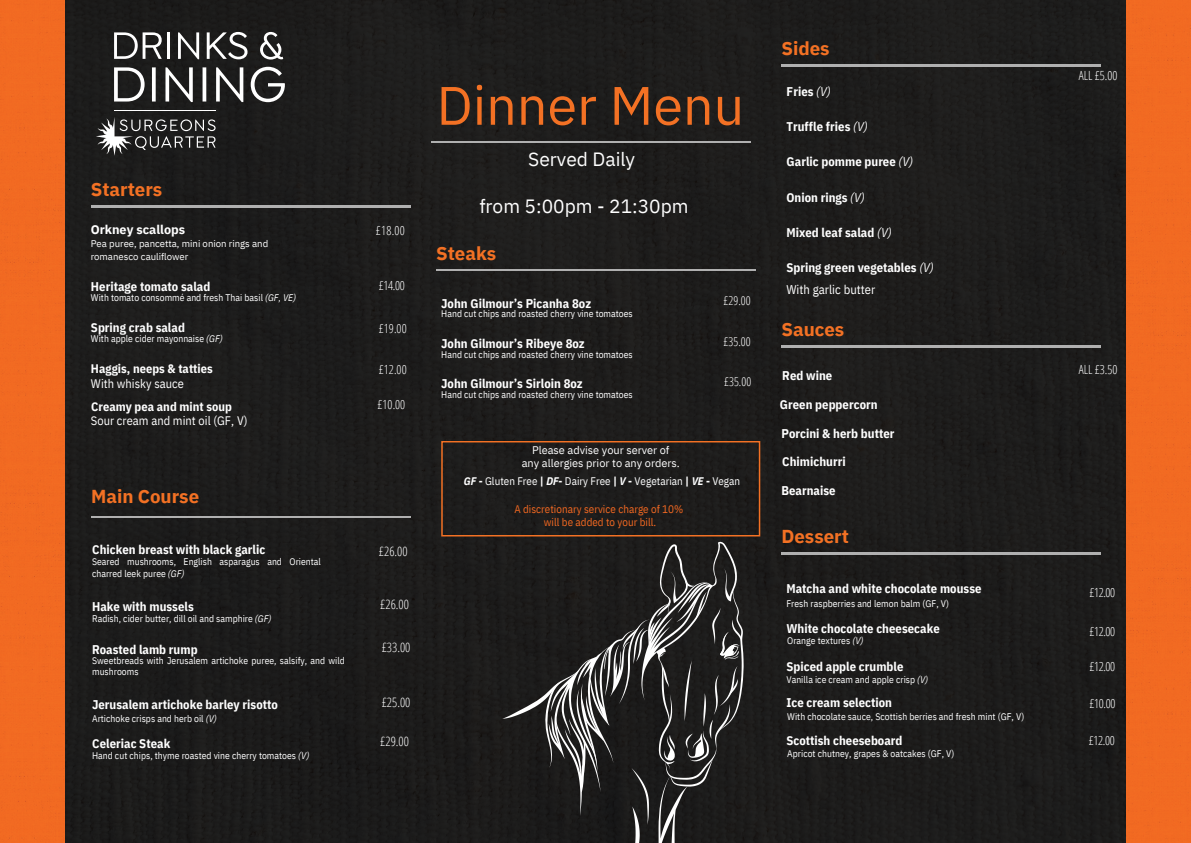
<style>
.page{position:relative;width:1191px;height:843px;background:#fff}
.page>*{position:absolute;margin:0;border:0;box-sizing:border-box;transform-origin:0 0}
.t1{font:54px "IBM Plex Sans";color:#f37124}
.t2{font:19.2px "IBM Plex Sans";color:#fff}
.t3{font:700 18.7px "IBM Plex Sans";color:#f37124}
.t4{font:300 13px "Open Sans Condensed";color:#fff}
.t5{font:700 12.6px "IBM Plex Sans Cond";letter-spacing:.005em;color:#fff}
.t6{font:300 12.6px "Open Sans Condensed";color:#fff}
.t7{font:12.6px "IBM Plex Sans Cond";letter-spacing:.005em;color:#fff}
.t8{font:700 12.6px "IBM Plex Sans";color:#fff}
.t9{font:700 12.4px "IBM Plex Sans Cond";letter-spacing:.005em;color:#fff}
.t10{font:12.4px "IBM Plex Sans Cond";letter-spacing:.005em;color:#fff}
.t11{font:300 12.3px "Open Sans Condensed";color:#fff}
.t12{font:11px/12.8px "IBM Plex Sans Cond";color:#f26821;text-align:center}
.t13{font:11px/12.8px "IBM Plex Sans";color:#fff;text-align:center}
.t14{font:11px "IBM Plex Sans Cond";color:#fff}
.t15{font:9.6px/11.3px "IBM Plex Sans Cond";letter-spacing:.005em;color:#fff}
.t16{font:9.6px/12.8px "IBM Plex Sans";color:#fff}
.s1{font-style:italic}
.s2{font-weight:700;font-style:italic}
.s3{font-weight:700}
.s4{font-weight:400;font-style:italic}
</style>
<div class="page">
<div style="left:65px;top:0;width:1061px;height:842px;background:#1d1c1b"></div>
<hr style="left:91px;top:206px;width:319px;height:1px;background:#b0b0b0">
<hr style="left:91px;top:516px;width:319px;height:1px;background:#b0b0b0">
<hr style="left:431px;top:141px;width:319px;height:2px;background:#b0b0b0">
<hr style="left:436px;top:269px;width:319px;height:2px;background:#b0b0b0">
<hr style="left:781px;top:64px;width:319px;height:2px;background:#b0b0b0">
<hr style="left:781px;top:345px;width:319px;height:2px;background:#b0b0b0">
<hr style="left:781px;top:552px;width:319px;height:2px;background:#b0b0b0">
<div style="left:0;top:0;width:65px;height:842px;background:#f16a22"></div>
<div style="left:1126px;top:0;width:64px;height:842px;background:#f16a22"></div>
<svg style="left:441px;top:441px;width:319px;height:401px;background:#292726"></svg>
<hr style="left:114px;top:110px;width:101px;height:1px;background:#fff">
<svg style="left:96px;top:117px;width:119px;height:39px;background:#484747"></svg>
<svg style="left:114px;top:32px;width:48px;height:27px"></svg>
<hr style="left:167px;top:32px;width:3px;height:27px;background:#fff">
<svg style="left:178px;top:32px;width:21px;height:27px"></svg>
<svg style="left:207px;top:32px;width:40px;height:27px"></svg>
<svg style="left:260px;top:32px;width:23px;height:28px"></svg>
<svg style="left:114px;top:67px;width:31px;height:34px"></svg>
<svg style="left:152px;top:67px;width:4px;height:34px"></svg>
<svg style="left:165px;top:67px;width:28px;height:35px"></svg>
<svg style="left:202px;top:67px;width:4px;height:34px"></svg>
<svg style="left:216px;top:67px;width:27px;height:35px"></svg>
<svg style="left:251px;top:67px;width:34px;height:35px"></svg>
<h3 class="t3" style="left:91px;top:177px;width:73px">Starters</h3>
<h3 class="t8" style="left:91px;top:221px;width:96px">Orkney scallops</h3>
<h3 class="t6" style="left:376px;top:221px;width:31px">£18.00</h3>
<p class="t16" style="left:91px;top:237px;width:179px">Pea puree, pancetta, mini onion rings and romanesco cauliflower</p>
<h3 class="t5" style="left:91px;top:277px;width:121px">Heritage tomato salad</h3>
<p class="t15" style="left:91px;top:292px;width:207px">With tomato consommé and fresh Thai basil <span class="s1">(GF, VE)</span></p>
<h3 class="t5" style="left:91px;top:319px;width:95px">Spring crab salad</h3>
<p class="t15" style="left:91px;top:333px;width:133px">With apple cider mayonnaise <span class="s1">(GF)</span></p>
<p class="t9" style="left:91px;top:360px;width:123px">Haggis, neeps &amp; tatties</p>
<p class="t9" style="left:91px;top:398px;width:142px">Creamy pea and mint soup</p>
<p class="t10" style="left:91px;top:375px;width:95px">With whisky sauce</p>
<p class="t10" style="left:91px;top:412px;width:158px">Sour cream and mint oil (GF, V)</p>
<h3 class="t3" style="left:91px;top:483px;width:109px">Main Course</h3>
<h3 class="t5" style="left:92px;top:541px;width:174px">Chicken breast with black garlic</h3>
<p class="t15" style="left:92px;top:556px;width:230px">Seared mushrooms, English asparagus and Oriental charred leek puree <span class="s1">(GF)</span></p>
<h3 class="t5" style="left:92px;top:597px;width:103px">Hake with mussels</h3>
<h3 class="t5" style="left:92px;top:640px;width:107px">Roasted lamb rump</h3>
<p class="t15" style="left:92px;top:612px;width:181px">Radish, cider butter, dill oil and samphire <span class="s1">(GF)</span></p>
<p class="t15" style="left:92px;top:654px;width:254px">Sweetbreads with Jerusalem artichoke puree, salsify, and wild mushrooms</p>
<h3 class="t5" style="left:92px;top:696px;width:187px">Jerusalem artichoke barley risotto</h3>
<p class="t15" style="left:92px;top:712px;width:126px">Artichoke crisps and herb oil <span class="s1">(V)</span></p>
<h3 class="t5" style="left:92px;top:734px;width:79px">Celeriac Steak</h3>
<p class="t15" style="left:92px;top:750px;width:219px">Hand cut chips, thyme roasted vine cherry tomatoes <span class="s1">(V)</span></p>
<h3 class="t6" style="left:379px;top:276px;width:27px">£14.00</h3>
<h3 class="t6" style="left:379px;top:319px;width:29px">£19.00</h3>
<h3 class="t6" style="left:379px;top:360px;width:29px">£12.00</h3>
<h3 class="t6" style="left:377px;top:396px;width:29px">£10.00</h3>
<h3 class="t4" style="left:379px;top:542px;width:30px">£26.00</h3>
<h3 class="t4" style="left:380px;top:595px;width:30px">£26.00</h3>
<h3 class="t4" style="left:381px;top:637px;width:30px">£33.00</h3>
<h3 class="t4" style="left:381px;top:692px;width:30px">£25.00</h3>
<h3 class="t4" style="left:380px;top:732px;width:30px">£29.00</h3>
<h1 class="t1" style="left:436px;top:69px;width:309px">Dinner Menu</h1>
<h2 class="t2" style="left:528px;top:146px;width:108px">Served Daily</h2>
<h2 class="t2" style="left:479px;top:194px;width:211px">from 5:00pm - 21:30pm</h2>
<h3 class="t3" style="left:436px;top:240px;width:62px">Steaks</h3>
<h3 class="t5" style="left:441px;top:295px;width:151px">John Gilmour’s Picanha 8oz</h3>
<p class="t15" style="left:441px;top:307px;width:193px">Hand cut chips and roasted cherry vine tomatoes</p>
<p class="t15" style="left:441px;top:348px;width:193px">Hand cut chips and roasted cherry vine tomatoes</p>
<p class="t15" style="left:441px;top:388px;width:193px">Hand cut chips and roasted cherry vine tomatoes</p>
<h3 class="t5" style="left:441px;top:335px;width:145px">John Gilmour’s Ribeye 8oz</h3>
<h3 class="t5" style="left:441px;top:375px;width:143px">John Gilmour’s Sirloin 8oz</h3>
<p class="t13" style="left:521px;top:443px;width:160px">Please advise your server of<br>any allergies prior to any orders.</p>
<p class="t11" style="left:723px;top:292px;width:29px">£29.00</p>
<p class="t11" style="left:723px;top:333px;width:29px">£35.00</p>
<p class="t11" style="left:724px;top:372px;width:29px">£35.00</p>
<p class="t14" style="left:464px;top:473px;width:278px"><span class="s2">GF</span> <span class="s3">-</span> Gluten Free <span class="s3">|</span> <span class="s2">DF</span><span class="s3">-</span> Dairy Free <span class="s3">|</span> <span class="s2">V</span> <span class="s3">-</span> Vegetarian <span class="s3">|</span> <span class="s2">VE</span> <span class="s3">-</span> Vegan</p>
<p class="t12" style="left:514px;top:502px;width:171px">A discretionary service charge of 10% will be added to your bill.</p>
<h3 class="t3" style="left:781px;top:36px;width:50px">Sides</h3>
<h3 class="t5" style="left:786px;top:83px;width:45px">Fries <span class="s4">(V)</span></h3>
<h3 class="t5" style="left:786px;top:118px;width:83px">Truffle fries <span class="s4">(V)</span></h3>
<h3 class="t5" style="left:786px;top:153px;width:128px">Garlic pomme puree <span class="s4">(V)</span></h3>
<h3 class="t5" style="left:786px;top:188px;width:80px">Onion rings <span class="s4">(V)</span></h3>
<h3 class="t5" style="left:786px;top:224px;width:107px">Mixed leaf salad <span class="s4">(V)</span></h3>
<h3 class="t5" style="left:786px;top:259px;width:149px">Spring green vegetables <span class="s4">(V)</span></h3>
<h3 class="t7" style="left:786px;top:281px;width:90px">With garlic butter</h3>
<h3 class="t3" style="left:781px;top:317px;width:64px">Sauces</h3>
<h3 class="t5" style="left:782px;top:366px;width:51px">Red wine</h3>
<h3 class="t5" style="left:779px;top:395px;width:99px">Green peppercorn</h3>
<h3 class="t5" style="left:781px;top:424px;width:114px">Porcini &amp; herb butter</h3>
<h3 class="t5" style="left:782px;top:453px;width:65px">Chimichurri</h3>
<h3 class="t5" style="left:781px;top:482px;width:56px">Bearnaise</h3>
<h3 class="t3" style="left:781px;top:524px;width:69px">Dessert</h3>
<h3 class="t5" style="left:786px;top:579px;width:197px">Matcha and white chocolate mousse</h3>
<p class="t15" style="left:786px;top:597px;width:164px">Fresh raspberries and lemon balm (GF, V)</p>
<h3 class="t5" style="left:786px;top:619px;width:155px">White chocolate cheesecake</h3>
<p class="t15" style="left:787px;top:635px;width:78px">Orange textures <span class="s1">(V)</span></p>
<h3 class="t5" style="left:786px;top:658px;width:119px">Spiced apple crumble</h3>
<p class="t15" style="left:786px;top:673px;width:143px">Vanilla ice cream and apple crisp <span class="s1">(V)</span></p>
<h3 class="t5" style="left:786px;top:694px;width:107px">Ice cream selection</h3>
<p class="t15" style="left:787px;top:710px;width:238px">With chocolate sauce, Scottish berries and fresh mint (GF, V)</p>
<h3 class="t5" style="left:786px;top:731px;width:118px">Scottish cheeseboard</h3>
<p class="t15" style="left:787px;top:747px;width:169px">Apricot chutney, grapes &amp; oatcakes (GF, V)</p>
<h3 class="t6" style="left:1078px;top:67px;width:40px">ALL £5.00</h3>
<h3 class="t6" style="left:1078px;top:360px;width:40px">ALL £3.50</h3>
<h3 class="t6" style="left:1089px;top:583px;width:27px">£12.00</h3>
<h3 class="t6" style="left:1089px;top:622px;width:27px">£12.00</h3>
<h3 class="t6" style="left:1089px;top:657px;width:27px">£12.00</h3>
<h3 class="t6" style="left:1089px;top:693px;width:27px">£10.00</h3>
<h3 class="t6" style="left:1088px;top:731px;width:27px">£12.00</h3>
</div>
